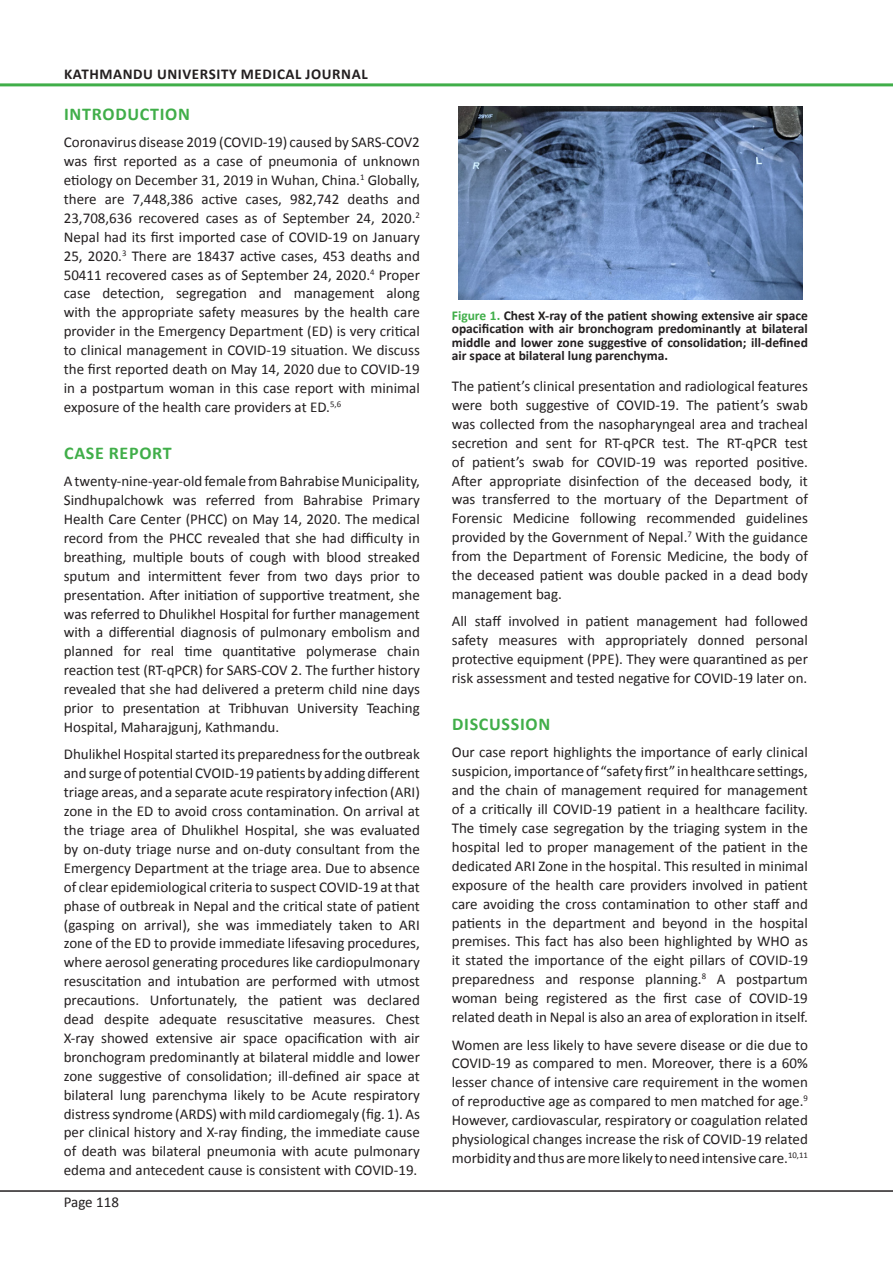
<style>
.page{position:relative;width:893px;height:1263px;background:#fff}
.page>*{position:absolute;margin:0;border:0;box-sizing:border-box;transform-origin:0 0}
.Heading_2_-_Sub_head{font:700 18px "Calibri";letter-spacing:.04em;color:#40ae49}
.Normal_Text{font:700 18px "Calibri";letter-spacing:.04em;color:#40ae49}
.Normal_Text-2{font:15px/18.9px "Calibri";color:#231f20;text-align:justify}
.Heading_2_-_Sub_head-2{font:700 15px "Calibri";letter-spacing:.04em;color:#231f20}
.Table_Figure_Legend{font:700 13.5px/13.5px "Calibri";color:#231f20;text-align:justify}
.s1{color:#40ae49}
</style>
<div class="page">
<hr style="left:0;top:1190px;width:893px;height:2px;background:#231f20">
<hr style="left:0;top:83px;width:893px;height:3px;background:#40ae49">
<img style="left:458px;top:107px;width:344px;height:193px">
<p class="Heading_2_-_Sub_head-2" style="left:64px;top:64px;width:305px">KATHMANDU UNIVERSITY MEDICAL JOURNAL</p>
<p class="Heading_2_-_Sub_head" style="left:64px;top:102px;width:127px">INTRODUCTION</p>
<p class="Normal_Text-2" style="left:64px;top:133px;width:358px">Coronavirus disease 2019 (COVID-19) caused by SARS-COV2 was first reported as a case of pneumonia of unknown etiology on December 31, 2019 in Wuhan, China.<sup>1</sup> Globally, there are 7,448,386 active cases, 982,742 deaths and 23,708,636 recovered cases as of September 24, 2020.<sup>2<br></sup>Nepal had its first imported case of COVID-19 on January 25, 2020.<sup>3</sup> There are 18437 active cases, 453 deaths and 50411 recovered cases as of September 24, 2020.<sup>4</sup> Proper case detection, segregation and management along with the appropriate safety measures by the health care provider in the Emergency Department (ED) is very critical to clinical management in COVID-19 situation. We discuss the first reported death on May 14, 2020 due to COVID-19 in a postpartum woman in this case report with minimal exposure of the health care providers at ED.<sup>5,6</sup></p>
<p class="Heading_2_-_Sub_head" style="left:64px;top:441px;width:109px">CASE REPORT</p>
<p class="Normal_Text-2" style="left:64px;top:472px;width:358px">A twenty-nine-year-old female from Bahrabise Municipality, Sindhupalchowk was referred from Bahrabise Primary Health Care Center (PHCC) on May 14, 2020. The medical record from the PHCC revealed that she had difficulty in breathing, multiple bouts of cough with blood streaked sputum and intermittent fever from two days prior to presentation. After initiation of supportive treatment, she was referred to Dhulikhel Hospital for further management with a differential diagnosis of pulmonary embolism and planned for real time quantitative polymerase chain reaction test (RT-qPCR) for SARS-COV 2. The further history revealed that she had delivered a preterm child nine days prior to presentation at Tribhuvan University Teaching Hospital, Maharajgunj, Kathmandu.</p>
<p class="Normal_Text-2" style="left:64px;top:745px;width:358px">Dhulikhel Hospital started its preparedness for the outbreak and surge of potential CVOID-19 patients by adding different triage areas, and a separate acute respiratory infection (ARI) zone in the ED to avoid cross contamination. On arrival at the triage area of Dhulikhel Hospital, she was evaluated by on-duty triage nurse and on-duty consultant from the Emergency Department at the triage area. Due to absence of clear epidemiological criteria to suspect COVID-19 at that phase of outbreak in Nepal and the critical state of patient (gasping on arrival), she was immediately taken to ARI zone of the ED to provide immediate lifesaving procedures, where aerosol generating procedures like cardiopulmonary resuscitation and intubation are performed with utmost precautions. Unfortunately, the patient was declared dead despite adequate resuscitative measures. Chest X-ray showed extensive air space opacification with air bronchogram predominantly at bilateral middle and lower zone suggestive of consolidation; ill-defined air space at bilateral lung parenchyma likely to be Acute respiratory distress syndrome (ARDS) with mild cardiomegaly (fig. 1). As per clinical history and X-ray finding, the immediate cause of death was bilateral pneumonia with acute pulmonary edema and antecedent cause is consistent with COVID-19.</p>
<p class="Normal_Text-2" style="left:64px;top:1193px;width:57px">Page 118</p>
<p class="Table_Figure_Legend" style="left:452px;top:308px;width:358px"><span class="s1">Figure 1.</span> Chest X-ray of the patient showing extensive air space opacification with air bronchogram predominantly at bilateral middle and lower zone suggestive of consolidation; ill-defined air space at bilateral lung parenchyma.</p>
<p class="Normal_Text-2" style="left:452px;top:377px;width:358px">The patient’s clinical presentation and radiological features were both suggestive of COVID-19. The patient’s swab was collected from the nasopharyngeal area and tracheal secretion and sent for RT-qPCR test. The RT-qPCR test of patient’s swab for COVID-19 was reported positive.<br>After appropriate disinfection of the deceased body, it was transferred to the mortuary of the Department of Forensic Medicine following recommended guidelines provided by the Government of Nepal.<sup>7</sup> With the guidance from the Department of Forensic Medicine, the body of the deceased patient was double packed in a dead body management bag.</p>
<p class="Normal_Text-2" style="left:452px;top:612px;width:358px">All staff involved in patient management had followed safety measures with appropriately donned personal protective equipment (PPE). They were quarantined as per risk assessment and tested negative for COVID-19 later on.</p>
<p class="Normal_Text" style="left:452px;top:712px;width:100px">DISCUSSION</p>
<p class="Normal_Text-2" style="left:452px;top:743px;width:358px">Our case report highlights the importance of early clinical suspicion, importance of “safety first” in healthcare settings, and the chain of management required for management of a critically ill COVID-19 patient in a healthcare facility.<br>The timely case segregation by the triaging system in the hospital led to proper management of the patient in the dedicated ARI Zone in the hospital. This resulted in minimal exposure of the health care providers involved in patient care avoiding the cross contamination to other staff and patients in the department and beyond in the hospital premises. This fact has also been highlighted by WHO as it stated the importance of the eight pillars of COVID-19 preparedness and response planning.<sup>8</sup> A postpartum woman being registered as the first case of COVID-19 related death in Nepal is also an area of exploration in itself.</p>
<p class="Normal_Text-2" style="left:452px;top:1035px;width:358px">Women are less likely to have severe disease or die due to COVID-19 as compared to men. Moreover, there is a 60% lesser chance of intensive care requirement in the women of reproductive age as compared to men matched for age.<sup>9<br></sup>However, cardiovascular, respiratory or coagulation related physiological changes increase the risk of COVID-19 related morbidity and thus are more likely to need intensive care.<sup>10,11</sup></p>
</div>
